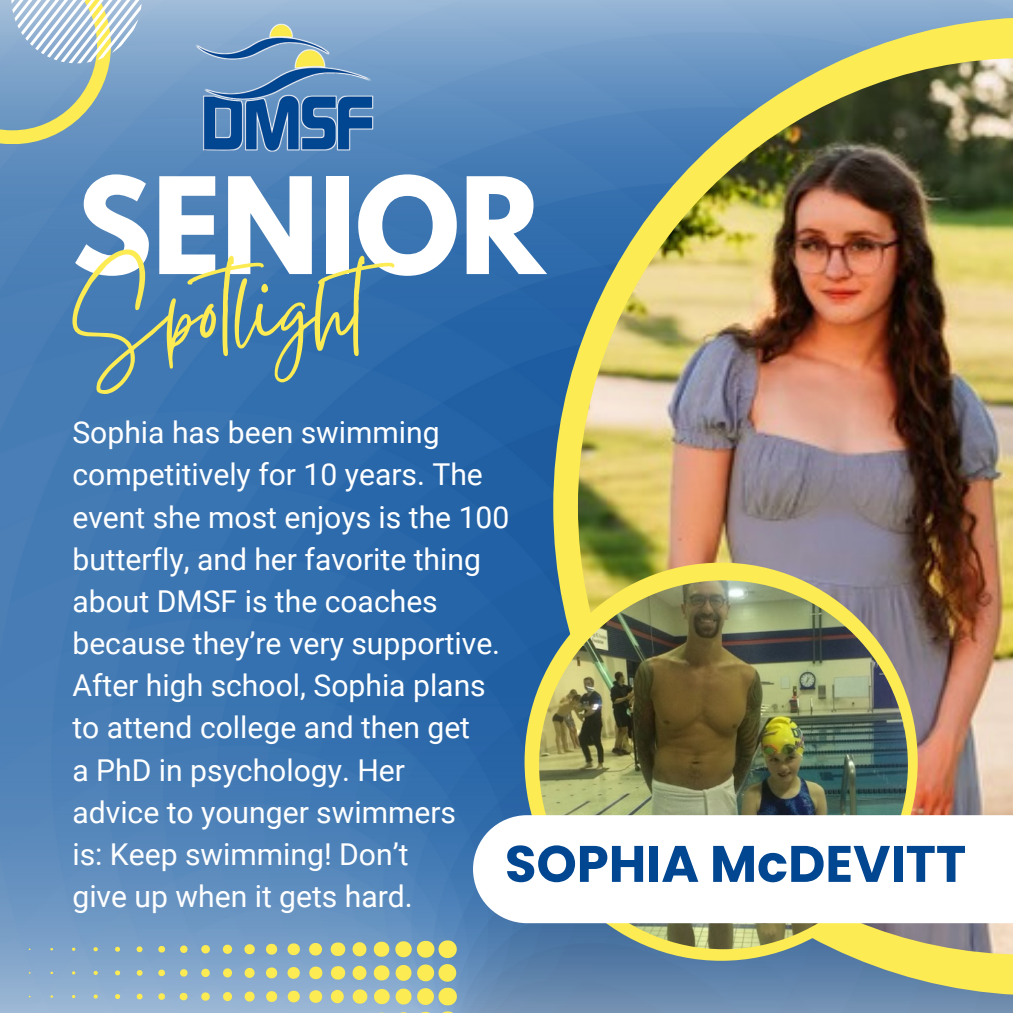
<style>
.page{position:relative;width:1013px;height:1013px;background:#fff}
.page>*{position:absolute;margin:0;border:0;box-sizing:border-box;transform-origin:0 0}
.t1{font:700 118.62px "League Spartan";color:#fff}
.t2{font:118.38px "Gistesy";color:#fceb52}
.t3{font:700 51.25px "Poppins";color:#014691}
.t4{font:30.12px/42.1px "Roboto";color:#fff}
</style>
<div class="page">
<img style="left:0;top:331px;width:553px;height:367px">
<img style="left:0;top:698px;width:1012px;height:314px">
<img style="left:0;top:0;width:1012px;height:331px">
<svg style="left:553px;top:17px;width:459px;height:978px;background:#87a29c"></svg>
<img style="left:578px;top:58px;width:434px;height:896px">
<svg style="left:93px;top:947px;width:5px;height:4px"></svg>
<svg style="left:115px;top:946px;width:5px;height:5px"></svg>
<svg style="left:137px;top:946px;width:5px;height:6px"></svg>
<svg style="left:158px;top:945px;width:7px;height:7px"></svg>
<svg style="left:180px;top:945px;width:7px;height:7px"></svg>
<svg style="left:201px;top:945px;width:9px;height:8px"></svg>
<svg style="left:223px;top:944px;width:9px;height:9px"></svg>
<svg style="left:244px;top:944px;width:11px;height:10px"></svg>
<svg style="left:266px;top:943px;width:11px;height:11px"></svg>
<svg style="left:287px;top:943px;width:13px;height:12px"></svg>
<svg style="left:309px;top:943px;width:13px;height:12px"></svg>
<svg style="left:331px;top:942px;width:14px;height:14px"></svg>
<svg style="left:352px;top:942px;width:14px;height:14px"></svg>
<svg style="left:374px;top:941px;width:15px;height:15px"></svg>
<svg style="left:395px;top:940px;width:62px;height:18px"></svg>
<svg style="left:94px;top:970px;width:4px;height:4px"></svg>
<svg style="left:115px;top:970px;width:5px;height:5px"></svg>
<svg style="left:137px;top:970px;width:5px;height:5px"></svg>
<svg style="left:158px;top:969px;width:7px;height:7px"></svg>
<svg style="left:180px;top:969px;width:7px;height:7px"></svg>
<svg style="left:201px;top:968px;width:9px;height:9px"></svg>
<svg style="left:223px;top:968px;width:9px;height:9px"></svg>
<svg style="left:244px;top:967px;width:11px;height:10px"></svg>
<svg style="left:266px;top:967px;width:11px;height:11px"></svg>
<svg style="left:287px;top:967px;width:13px;height:11px"></svg>
<svg style="left:309px;top:966px;width:13px;height:13px"></svg>
<svg style="left:331px;top:966px;width:14px;height:13px"></svg>
<svg style="left:352px;top:965px;width:14px;height:15px"></svg>
<svg style="left:374px;top:965px;width:15px;height:15px"></svg>
<svg style="left:395px;top:964px;width:16px;height:16px"></svg>
<svg style="left:417px;top:964px;width:39px;height:17px"></svg>
<svg style="left:72px;top:994px;width:3px;height:4px"></svg>
<svg style="left:94px;top:994px;width:4px;height:4px"></svg>
<svg style="left:115px;top:994px;width:5px;height:5px"></svg>
<svg style="left:137px;top:993px;width:5px;height:6px"></svg>
<svg style="left:158px;top:993px;width:7px;height:6px"></svg>
<svg style="left:180px;top:992px;width:7px;height:8px"></svg>
<svg style="left:201px;top:992px;width:9px;height:8px"></svg>
<svg style="left:223px;top:992px;width:9px;height:9px"></svg>
<svg style="left:244px;top:991px;width:11px;height:10px"></svg>
<svg style="left:266px;top:991px;width:11px;height:10px"></svg>
<svg style="left:288px;top:990px;width:12px;height:12px"></svg>
<svg style="left:309px;top:990px;width:13px;height:12px"></svg>
<svg style="left:331px;top:989px;width:13px;height:14px"></svg>
<svg style="left:353px;top:989px;width:14px;height:14px"></svg>
<svg style="left:374px;top:988px;width:37px;height:16px"></svg>
<svg style="left:417px;top:987px;width:40px;height:18px"></svg>
<svg style="left:374px;top:1012px;width:15px;height:1px"></svg>
<svg style="left:395px;top:1011px;width:62px;height:2px"></svg>
<svg style="left:0;top:0;width:142px;height:144px;background:#9db7c2"></svg>
<img style="left:185px;top:17px;width:207px;height:148px">
<div style="left:524px;top:562px;width:393px;height:398px;background:#fceb52;border-radius:50%"></div>
<img style="left:539px;top:580px;width:368px;height:369px;border-radius:50%">
<div style="left:473px;top:815px;width:539px;height:108px;background:#fff"></div>
<p class="t1" style="left:72px;top:167px;width:473px">SENIOR</p>
<p class="t2" style="left:72px;top:225px;width:357px">Spotlight</p>
<p class="t4" style="left:72px;top:412px;width:438px">Sophia has been swimming competitively for 10 years. The event she most enjoys is the 100 butterfly, and her favorite thing about DMSF is the coaches because they’re very supportive.<br>After high school, Sophia plans to attend college and then get</p>
<p class="t4" style="left:72px;top:749px;width:334px">a PhD in psychology. Her</p>
<p class="t4" style="left:72px;top:791px;width:385px">advice to younger swimmers</p>
<p class="t4" style="left:72px;top:833px;width:337px">is: Keep swimming! Don’t</p>
<p class="t4" style="left:72px;top:875px;width:342px">give up when it gets hard.</p>
<p class="t3" style="left:505px;top:828px;width:463px">SOPHIA McDEVITT</p>
</div>
